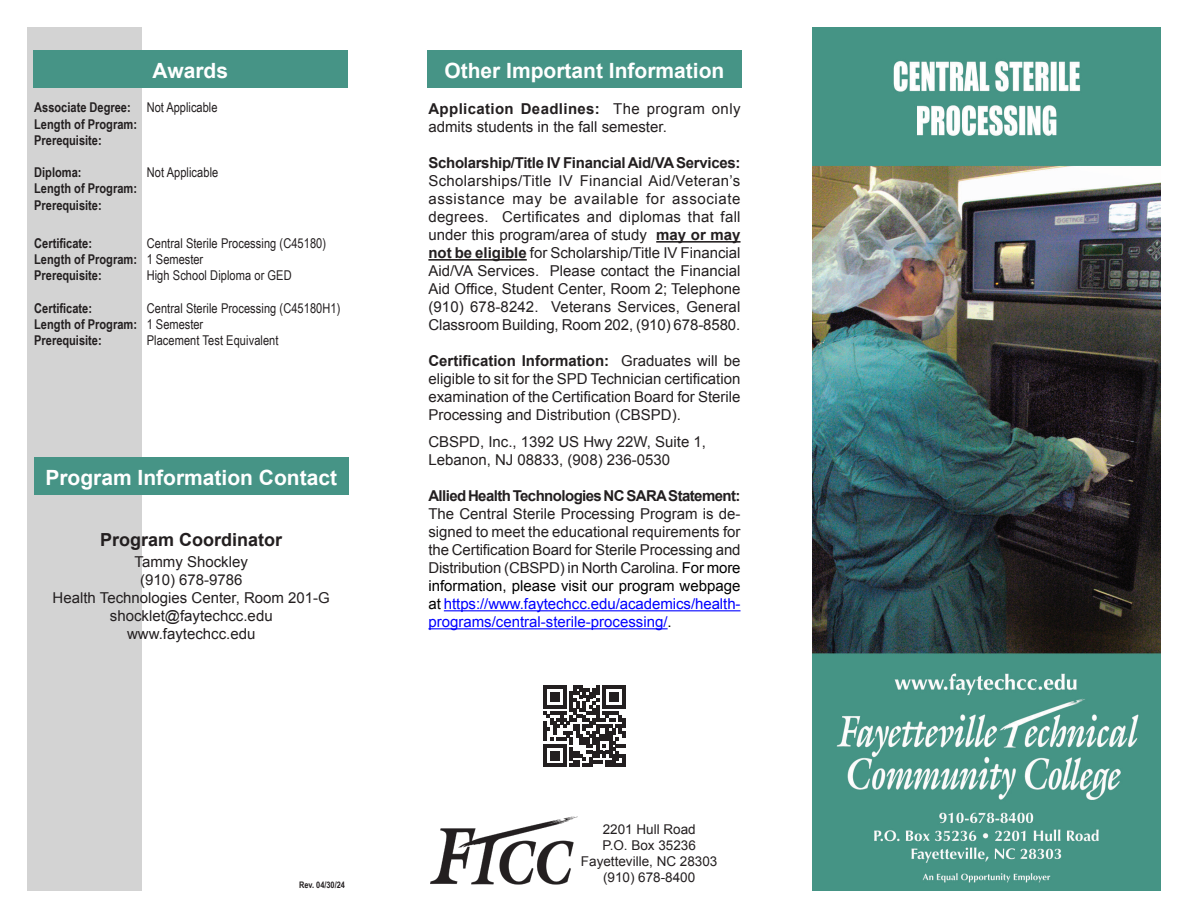
<style>
.page{position:relative;width:1188px;height:918px;background:#fff}
.page>*{position:absolute;margin:0;border:0;box-sizing:border-box;transform-origin:0 0}
.t1{font:700 21px "Arial";color:#fff}
.t2{font:700 18px "Arial";color:#231f20}
.t3{font:15px/18px "Arial";color:#231f20;text-align:justify}
.t4{font:700 15px "Arial";letter-spacing:-.02em;color:#231f20}
.t5{font:700 15px "Arial";letter-spacing:-.04em;color:#231f20}
.t6{font:13.5px/16.2px "Arial Narrow";letter-spacing:.005em;color:#231f20}
.t7{font:700 13.5px/16.2px "Arial Narrow";color:#231f20}
.t8{font:13.5px/16.2px "Arial";color:#231f20;text-align:center}
.t9{font:700 9px "Arial Narrow";color:#231f20}
.s1{font-weight:400}
.s2{font-weight:700}
.s3{color:#000}
.s4{color:#00f}
</style>
<div class="page">
<div style="left:27px;top:27px;width:114px;height:864px;background:#d3d3d3"></div>
<div style="left:33px;top:50px;width:314px;height:37px;background:#469486"></div>
<div style="left:427px;top:50px;width:315px;height:37px;background:#469486"></div>
<hr style="left:656px;top:241px;width:85px;height:2px;background:#231f20">
<hr style="left:428px;top:259px;width:99px;height:2px;background:#231f20">
<hr style="left:444px;top:610px;width:297px;height:1px;background:#00f">
<hr style="left:428px;top:628px;width:240px;height:1px;background:#00f">
<div style="left:34px;top:457px;width:314px;height:38px;background:#469486"></div>
<img style="left:430px;top:816px;width:147px;height:69px">
<img style="left:812px;top:27px;width:349px;height:864px">
<svg style="left:544px;top:685px;width:81px;height:82px"></svg>
<h1 class="t1" style="left:153px;top:56px;width:77px">Awards</h1>
<p class="t7" style="left:34px;top:99px;width:185px">Associate Degree: <span class="s1">Not Applicable<br></span>Length of Program:<br>Prerequisite:</p>
<p class="t7" style="left:34px;top:164px;width:49px">Diploma:</p>
<p class="t6" style="left:147px;top:164px;width:73px">Not Applicable</p>
<p class="t7" style="left:34px;top:180px;width:104px">Length of Program:<br>Prerequisite:</p>
<p class="t7" style="left:34px;top:235px;width:59px">Certificate:</p>
<p class="t6" style="left:34px;top:235px;width:293px;text-indent:112px">Central Sterile Processing (C45180)<br><span class="s2">Length of Program:</span> 1 Semester<br><span class="s2">Prerequisite:</span></p>
<p class="t6" style="left:147px;top:267px;width:147px">High School Diploma or GED</p>
<p class="t7" style="left:34px;top:299px;width:59px">Certificate:</p>
<p class="t6" style="left:34px;top:299px;width:308px;text-indent:112px">Central Sterile Processing (C45180H1)<br><span class="s2">Length of Program:</span> 1 Semester<br><span class="s2">Prerequisite:</span></p>
<p class="t6" style="left:147px;top:332px;width:133px">Placement Test Equivalent</p>
<h1 class="t1" style="left:45px;top:464px;width:293px">Program Information Contact</h1>
<p class="t2" style="left:100px;top:527px;width:184px">Program Coordinator</p>
<p class="t3" style="left:53px;top:553px;width:279px;text-align:center">Tammy Shockley<br>(910) 678-9786<br>Health Technologies Center, Room 201-G shocklet@faytechcc.edu www.faytechcc.edu</p>
<p class="t9" style="left:299px;top:878px;width:47px">Rev. 04/30/24</p>
<h1 class="t1" style="left:444px;top:56px;width:282px">Other Important Information</h1>
<p class="t3" style="left:428px;top:100px;width:314px"><span class="s2">Application Deadlines:</span> The program only admits students in the fall semester.</p>
<p class="t4" style="left:428px;top:153px;width:314px">Scholarship/Title IV Financial Aid/VA Services:</p>
<p class="t3" style="left:428px;top:172px;width:314px">Scholarships/Title IV Financial Aid/Veteran’s assistance may be available for associate degrees. Certificates and diplomas that fall under this program/area of study <span class="s2">may or may not be eligible</span> for Scholarship/Title IV Financial Aid/VA Services. Please contact the Financial Aid Office, Student Center, Room 2; Telephone (910) 678-8242. Veterans Services, General Classroom Building, Room 202, (910) 678-8580.</p>
<p class="t3" style="left:428px;top:352px;width:314px"><span class="s2">Certification Information:</span> Graduates will be eligible to sit for the SPD Technician certification examination of the Certification Board for Sterile Processing and Distribution (CBSPD).</p>
<p class="t3" style="left:428px;top:433px;width:279px">CBSPD, Inc., 1392 US Hwy 22W, Suite 1,<br>Lebanon, NJ 08833, (908) 236-0530</p>
<p class="t5" style="left:428px;top:486px;width:314px">Allied Health Technologies NC SARA Statement:</p>
<p class="t3" style="left:428px;top:505px;width:314px">The Central Sterile Processing Program is de&shy;signed to meet the educational requirements for the Certification Board for Sterile Processing and Distribution (CBSPD) in North Carolina. <span class="s3">For more information, please visit our program webpage at</span> <span class="s4">https://www.faytechcc.edu/academics/health&shy;programs/central-sterile-processing/</span><span class="s3">.</span></p>
<p class="t8" style="left:581px;top:821px;width:138px">2201 Hull Road<br>P.O. Box 35236<br>Fayetteville, NC 28303 (910) 678-8400</p>
</div>
